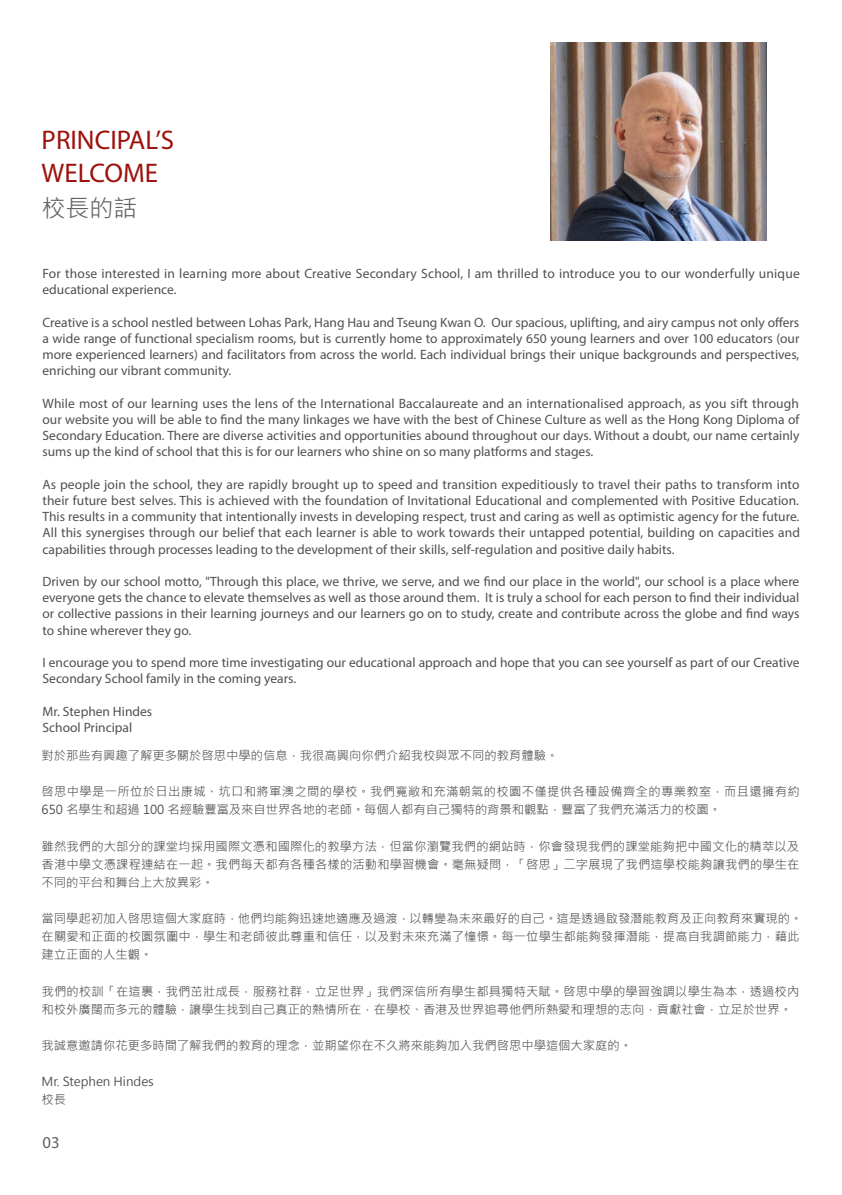
<style>
.page{position:relative;width:842px;height:1195px;background:#fff}
.page>*{position:absolute;margin:0;border:0;box-sizing:border-box;transform-origin:0 0}
.t1{font:27px/32.4px "Myriad Pro";color:#9d110d}
.t2{font:24px "Microsoft Jheng Hei";color:#636366}
.t3{font:16.65px "Myriad Pro";color:#636366}
.t4{font:13.5px/16.2px "Myriad Pro";color:#505052;text-align:justify}
.t5{font:12.3px/18.1px "Microsoft Jheng Hei";color:#505052}
.t6{font:12.3px/18.1px "Microsoft Jheng Hei";letter-spacing:.03em;color:#505052}
</style>
<div class="page">
<img style="left:550px;top:43px;width:216px;height:198px">
<p class="t1" style="left:42px;top:124px;width:134px">PRINCIPAL’S<br>WELCOME</p>
<p class="t2" style="left:42px;top:193px;width:98px">校長的話</p>
<p class="t4" style="left:43px;top:265px;width:759px">For those interested in learning more about Creative Secondary School, I am thrilled to introduce you to our wonderfully unique educational experience.</p>
<p class="t4" style="left:43px;top:314px;width:758px">Creative is a school nestled between Lohas Park, Hang Hau and Tseung Kwan O. Our spacious, uplifting, and airy campus not only offers a wide range of functional specialism rooms, but is currently home to approximately 650 young learners and over 100 educators (our more experienced learners) and facilitators from across the world. Each individual brings their unique backgrounds and perspectives, enriching our vibrant community.</p>
<p class="t4" style="left:43px;top:395px;width:758px">While most of our learning uses the lens of the International Baccalaureate and an internationalised approach, as you sift through our website you will be able to find the many linkages we have with the best of Chinese Culture as well as the Hong Kong Diploma of Secondary Education. There are diverse activities and opportunities abound throughout our days. Without a doubt, our name certainly sums up the kind of school that this is for our learners who shine on so many platforms and stages.</p>
<p class="t4" style="left:43px;top:476px;width:759px">As people join the school, they are rapidly brought up to speed and transition expeditiously to travel their paths to transform into their future best selves. This is achieved with the foundation of Invitational Educational and complemented with Positive Education.<br>This results in a community that intentionally invests in developing respect, trust and caring as well as optimistic agency for the future.<br>All this synergises through our belief that each learner is able to work towards their untapped potential, building on capacities and capabilities through processes leading to the development of their skills, self-regulation and positive daily habits.</p>
<p class="t4" style="left:43px;top:573px;width:758px">Driven by our school motto, "Through this place, we thrive, we serve, and we find our place in the world", our school is a place where everyone gets the chance to elevate themselves as well as those around them. It is truly a school for each person to find their individual or collective passions in their learning journeys and our learners go on to study, create and contribute across the globe and find ways to shine wherever they go.</p>
<p class="t4" style="left:43px;top:654px;width:758px">I encourage you to spend more time investigating our educational approach and hope that you can see yourself as part of our Creative<br>Secondary School family in the coming years.</p>
<p class="t4" style="left:43px;top:703px;width:111px">Mr. Stephen Hindes</p>
<p class="t4" style="left:43px;top:719px;width:91px">School Principal</p>
<p class="t5" style="left:42px;top:746px;width:518px">對於那些有興趣了解更多關於啓思中學的信息，我很高興向你們介紹我校與眾不同的教育體驗。</p>
<p class="t6" style="left:42px;top:783px;width:759px">啓思中學是一所位於日出康城、坑口和將軍澳之間的學校。我們寬敞和充滿朝氣的校園不僅提供各種設備齊全的專業教室，而且還擁有約<br>650 名學生和超過 100 名經驗豐富及來自世界各地的老師。每個人都有自己獨特的背景和觀點，豐富了我們充滿活力的校園。</p>
<p class="t5" style="left:42px;top:837px;width:759px;text-align:justify">雖然我們的大部分的課堂均採用國際文憑和國際化的教學方法，但當你瀏覽我們的網站時，你會發現我們的課堂能夠把中國文化的精萃以及香港中學文憑課程連結在一起。我們每天都有各種各樣的活動和學習機會。毫無疑問，「啓思」二字展現了我們這學校能夠讓我們的學生在不同的平台和舞台上大放異彩。</p>
<p class="t5" style="left:42px;top:909px;width:762px">當同學起初加入啓思這個大家庭時，他們均能夠迅速地適應及過渡，以轉變為未來最好的自己。這是透過啟發潛能教育及正向教育來實現的。在關愛和正面的校園氛圍中，學生和老師彼此尊重和信任，以及對未來充滿了憧憬。每一位學生都能夠發揮潛能，提高自我調節能力，藉此建立正面的人生觀。</p>
<p class="t5" style="left:42px;top:982px;width:759px">我們的校訓「在這裏，我們茁壯成長，服務社群，立足世界」我們深信所有學生都具獨特天賦。啓思中學的學習強調以學生為本，透過校內和校外廣闊而多元的體驗，讓學生找到自己真正的熱情所在，在學校、香港及世界追尋他們所熱愛和理想的志向，貢獻社會，立足於世界。</p>
<p class="t5" style="left:42px;top:1036px;width:592px">我誠意邀請你花更多時間了解我們的教育的理念，並期望你在不久將來能夠加入我們啓思中學這個大家庭的。</p>
<p class="t5" style="left:42px;top:1072px;width:114px">Mr. Stephen Hindes</p>
<p class="t5" style="left:42px;top:1091px;width:26px">校長</p>
<p class="t3" style="left:43px;top:1132px;width:19px">03</p>
</div>
